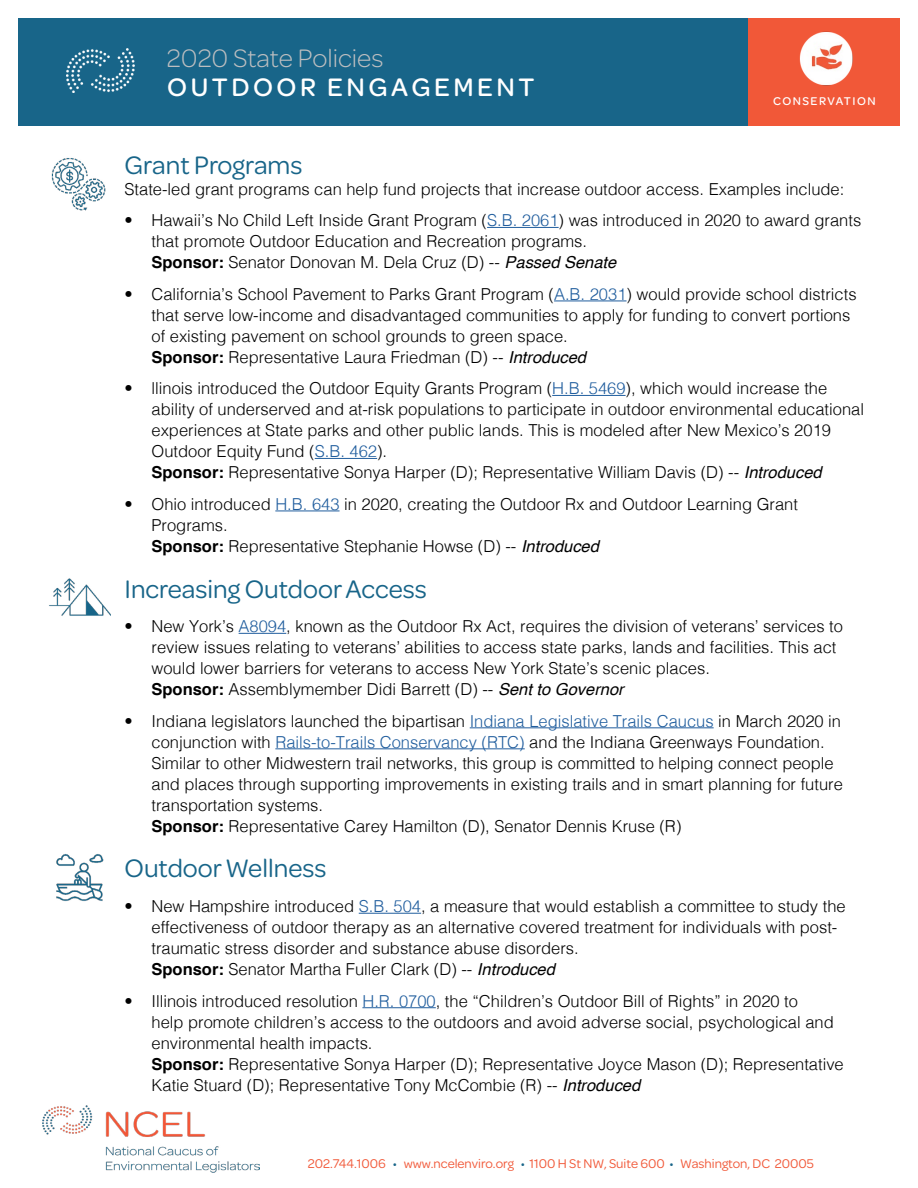
<style>
.page{position:relative;width:918px;height:1188px;background:#fff}
.page>*{position:absolute;margin:0;border:0;box-sizing:border-box;transform-origin:0 0}
.t1{font:27px "Omnes";color:#186589}
.t2{font:300 27px "Omnes";color:#bcbec0}
.t3{font:500 27px "Omnes";letter-spacing:.13em;color:#fff}
.t4{font:300 16.5px/21px "Helvetica";color:#000}
.t5{font:13.5px "Omnes";color:#f15838}
.t6{font:500 12px "Omnes";letter-spacing:.12em;color:#fff}
.s1{color:#215e9e}
.s2{font-weight:700}
.s3{font-weight:400;font-style:italic}
.s4{color:#186589}
</style>
<div class="page">
<img style="left:49px;top:578px;width:62px;height:38px">
<hr style="left:487px;top:227px;width:72px;height:1px;background:#215e9e">
<hr style="left:554px;top:301px;width:73px;height:1px;background:#215e9e">
<hr style="left:552px;top:395px;width:74px;height:1px;background:#215e9e">
<hr style="left:315px;top:458px;width:62px;height:1px;background:#215e9e">
<hr style="left:275px;top:511px;width:65px;height:1px;background:#215e9e">
<hr style="left:239px;top:633px;width:47px;height:1px;background:#215e9e">
<hr style="left:470px;top:727px;width:244px;height:1px;background:#215e9e">
<hr style="left:275px;top:748px;width:250px;height:1px;background:#215e9e">
<hr style="left:359px;top:913px;width:62px;height:1px;background:#215e9e">
<hr style="left:362px;top:1007px;width:74px;height:1px;background:#215e9e">
<img style="left:51px;top:158px;width:55px;height:53px">
<img style="left:56px;top:854px;width:48px;height:47px">
<div style="left:19px;top:18px;width:730px;height:108px;background:#186589"></div>
<img style="left:66px;top:49px;width:69px;height:44px">
<div style="left:749px;top:18px;width:151px;height:108px;background:#f15838"></div>
<img style="left:799px;top:31px;width:54px;height:55px">
<img style="left:42px;top:1105px;width:217px;height:68px">
<h1 class="t2" style="left:167px;top:40px;width:218px">2020 State Policies</h1>
<h1 class="t3" style="left:167px;top:68px;width:369px">OUTDOOR ENGAGEMENT</h1>
<p class="t6" style="left:773px;top:93px;width:104px">CONSERVATION</p>
<h1 class="t1" style="left:125px;top:147px;width:179px">Grant Programs</h1>
<p class="t4" style="left:125px;top:177px;width:721px">State-led grant programs can help fund projects that increase outdoor access. Examples include:</p>
<p class="t4" style="left:152px;top:209px;width:711px;text-indent:-27px">• Hawaii’s No Child Left Inside Grant Program (<span class="s1">S.B. 2061</span>) was introduced in 2020 to award grants that promote Outdoor Education and Recreation programs.<br><span class="s2">Sponsor:</span> Senator Donovan M. Dela Cruz (D) -- <span class="s3">Passed Senate</span></p>
<p class="t4" style="left:152px;top:282px;width:707px;text-indent:-27px">• California’s School Pavement to Parks Grant Program (<span class="s1">A.B. 2031</span>) would provide school districts that serve low-income and disadvantaged communities to apply for funding to convert portions of existing pavement on school grounds to green space.<br><span class="s2">Sponsor:</span> Representative Laura Friedman (D) -- <span class="s3">Introduced</span></p>
<p class="t4" style="left:152px;top:377px;width:714px;text-indent:-27px">• llinois introduced the Outdoor Equity Grants Program (<span class="s1">H.B. 5469</span>), which would increase the ability of underserved and at-risk populations to participate in outdoor environmental educational experiences at State parks and other public lands. This is modeled after New Mexico’s 2019<br>Outdoor Equity Fund (<span class="s1">S.B. 462</span>).<br><span class="s2">Sponsor:</span> Representative Sonya Harper (D); Representative William Davis (D) -- <span class="s3">Introduced</span></p>
<p class="t4" style="left:152px;top:492px;width:648px;text-indent:-27px">• Ohio introduced <span class="s1">H.B. 643</span> in 2020, creating the Outdoor Rx and Outdoor Learning Grant<br>Programs.<br><span class="s2">Sponsor:</span> Representative Stephanie Howse (D) -- <span class="s3">Introduced</span></p>
<h1 class="t1" style="left:125px;top:571px;width:304px">Increasing Outdoor Access</h1>
<p class="t4" style="left:152px;top:615px;width:693px;text-indent:-27px">• New York’s <span class="s1">A8094</span>, known as the Outdoor Rx Act, requires the division of veterans’ services to review issues relating to veterans’ abilities to access state parks, lands and facilities. This act would lower barriers for veterans to access New York State’s scenic places.<br><span class="s2">Sponsor:</span> Assemblymember Didi Barrett (D) -- <span class="s3">Sent to Governor</span></p>
<p class="t4" style="left:152px;top:709px;width:693px;text-indent:-27px">• Indiana legislators launched the bipartisan <span class="s1">Indiana Legislative Trails Caucus</span> in March 2020 in conjunction with <span class="s1">Rails-to-Trails Conservancy (RTC)</span> and the Indiana Greenways Foundation.<br>Similar to other Midwestern trail networks, this group is committed to helping connect people and places through supporting improvements in existing trails and in smart planning for future transportation systems.<br><span class="s2">Sponsor:</span> Representative Carey Hamilton (D), Senator Dennis Kruse (R)</p>
<h1 class="t1" style="left:125px;top:850px;width:203px">Outdoor Wellness</h1>
<p class="t4" style="left:152px;top:894px;width:696px;text-indent:-27px">• New Hampshire introduced <span class="s1">S.B. 504</span>, a measure that would establish a committee to study the effectiveness of outdoor therapy as an alternative covered treatment for individuals with post&shy;traumatic stress disorder and substance abuse disorders.<br><span class="s2">Sponsor:</span> Senator Martha Fuller Clark (D) -- <span class="s3">Introduced</span></p>
<p class="t4" style="left:152px;top:989px;width:694px;text-indent:-27px">• Illinois introduced resolution <span class="s1">H.R. 0700</span>, the “Children’s Outdoor Bill of Rights” in 2020 to<br>help promote children’s access to the outdoors and avoid adverse social, psychological and environmental health impacts.<br><span class="s2">Sponsor:</span> Representative Sonya Harper (D); Representative Joyce Mason (D); Representative Katie Stuard (D); Representative Tony McCombie (R) -- <span class="s3">Introduced</span></p>
<p class="t5" style="left:308px;top:1155px;width:508px">202.744.1006 <span class="s4">•</span> www.ncelenviro.org <span class="s4">•</span> 1100 H St NW, Suite 600 <span class="s4">•</span> Washington, DC 20005</p>
</div>
